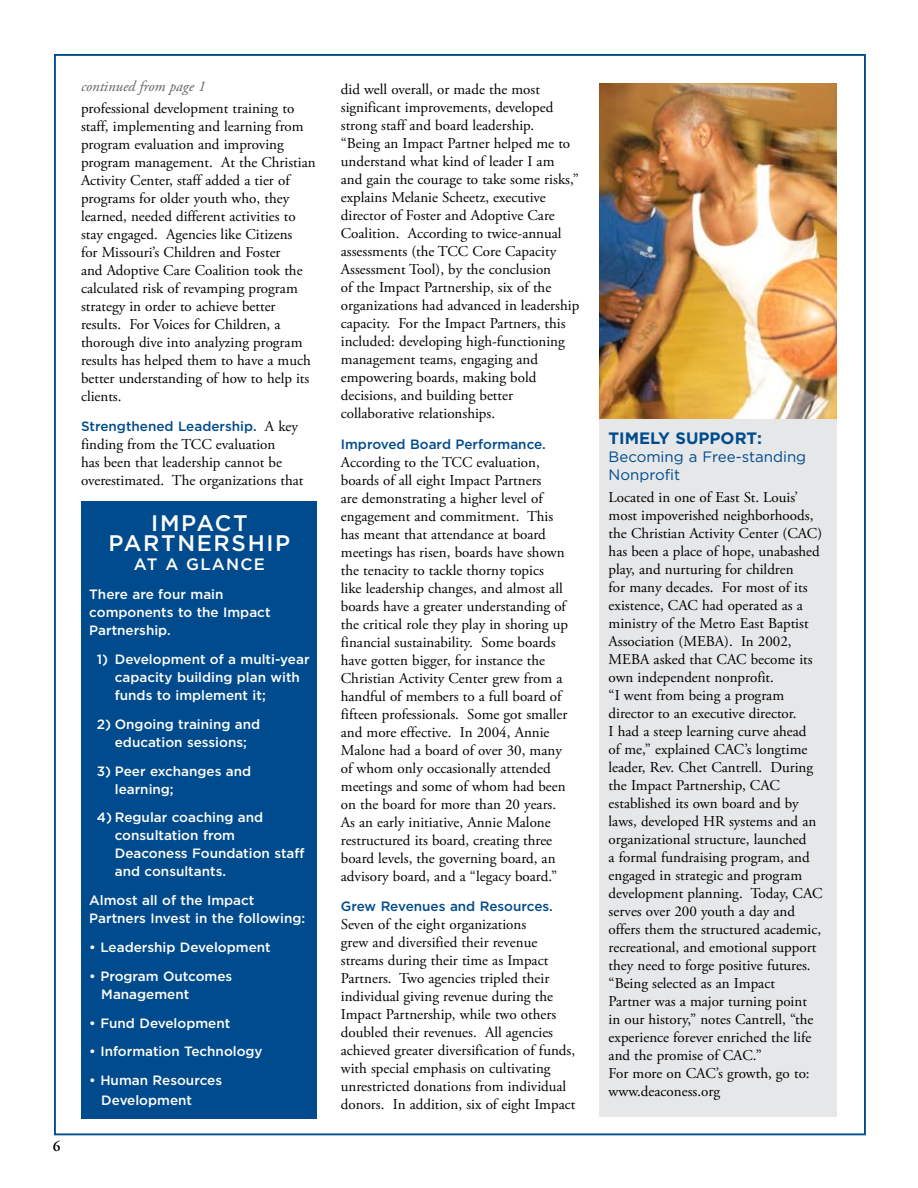
<style>
.page{position:relative;width:918px;height:1188px;background:#fff}
.page>*{position:absolute;margin:0;border:0;box-sizing:border-box;transform-origin:0 0}
.t1{font:500 22.5px/19.5px "Gotham";letter-spacing:.075em;color:#fff;text-align:center}
.t2{font:700 16.5px "Gotham";color:#004b8d}
.t3{font:500 16.5px "Gotham";letter-spacing:.075em;color:#fff}
.t4{font:15px/18px "Adobe Garamond Pro";color:#000}
.t5{font:15px/18px "Gotham";color:#004b8d}
.t6{font:italic 15px "Adobe Garamond Pro";color:#636466}
.t7{font:600 15px "Adobe Garamond Pro";color:#000}
.t8{font:500 13.5px/18px "Gotham";color:#fff}
.t9{font:500 13.5px "Gotham";color:#004b8d}
.s1{font-family:"Adobe Garamond Pro";font-weight:400;font-size:15px;color:#000}
</style>
<div class="page">
<div style="left:82px;top:501px;width:235px;height:618px;background:#004b8d"></div>
<div style="left:600px;top:418px;width:237px;height:699px;background:#e6e7e8"></div>
<img style="left:600px;top:83px;width:237px;height:336px">
<p class="t7" style="left:53px;top:1138px;width:9px">6</p>
<p class="t6" style="left:81px;top:78px;width:126px">continued from page 1</p>
<p class="t4" style="left:81px;top:99px;width:236px">professional development training to staff, implementing and learning from program evaluation and improving program management. At the Christian Activity Center, staff added a tier of programs for older youth who, they learned, needed different activities to stay engaged. Agencies like Citizens<br>for Missouri’s Children and Foster<br>and Adoptive Care Coalition took the calculated risk of revamping program strategy in order to achieve better results. For Voices for Children, a thorough dive into analyzing program results has helped them to have a much better understanding of how to help its clients.</p>
<p class="t9" style="left:81px;top:418px;width:219px">Strengthened Leadership. <span class="s1">A key</span></p>
<p class="t4" style="left:81px;top:436px;width:224px">finding from the TCC evaluation<br>has been that leadership cannot be overestimated. The organizations that</p>
<h1 class="t1" style="left:109px;top:513px;width:183px">IMPACT<br>PARTNERSHIP</h1>
<p class="t3" style="left:134px;top:555px;width:132px">AT A GLANCE</p>
<p class="t8" style="left:89px;top:585px;width:183px">There are four main components to the Impact<br>Partnership.</p>
<p class="t8" style="left:115px;top:650px;width:196px;text-indent:-18px">1) Development of a multi-year capacity building plan with funds to implement it;</p>
<p class="t8" style="left:97px;top:715px;width:165px;text-align:center">2) Ongoing training and education sessions;</p>
<p class="t8" style="left:115px;top:761px;width:138px;text-indent:-18px">3) Peer exchanges and learning;</p>
<p class="t8" style="left:115px;top:808px;width:191px;text-indent:-18px">4) Regular coaching and consultation from<br>Deaconess Foundation staff and consultants.</p>
<p class="t8" style="left:89px;top:891px;width:217px">Almost all of the Impact<br>Partners Invest in the following:</p>
<p class="t8" style="left:89px;top:938px;width:183px">• Leadership Development</p>
<p class="t8" style="left:101px;top:967px;width:133px;text-indent:-12px">• Program Outcomes<br>Management</p>
<p class="t8" style="left:89px;top:1013px;width:142px">• Fund Development</p>
<p class="t8" style="left:89px;top:1042px;width:175px">• Information Technology</p>
<p class="t8" style="left:101px;top:1070px;width:122px;line-height:19.5px;text-indent:-12px">• Human Resources<br>Development</p>
<p class="t4" style="left:341px;top:81px;width:240px">did well overall, or made the most significant improvements, developed strong staff and board leadership.<br>“Being an Impact Partner helped me to understand what kind of leader I am and gain the courage to take some risks,” explains Melanie Scheetz, executive director of Foster and Adoptive Care Coalition. According to twice-annual assessments (the TCC Core Capacity Assessment Tool), by the conclusion<br>of the Impact Partnership, six of the organizations had advanced in leadership capacity. For the Impact Partners, this included: developing high-functioning management teams, engaging and empowering boards, making bold decisions, and building better collaborative relationships.</p>
<p class="t9" style="left:341px;top:436px;width:206px">Improved Board Performance.</p>
<p class="t4" style="left:341px;top:453px;width:229px">According to the TCC evaluation, boards of all eight Impact Partners<br>are demonstrating a higher level of engagement and commitment. This has meant that attendance at board meetings has risen, boards have shown the tenacity to tackle thorny topics like leadership changes, and almost all boards have a greater understanding of the critical role they play in shoring up financial sustainability. Some boards have gotten bigger, for instance the Christian Activity Center grew from a handful of members to a full board of fifteen professionals. Some got smaller and more effective. In 2004, Annie Malone had a board of over 30, many of whom only occasionally attended meetings and some of whom had been on the board for more than 20 years.<br>As an early initiative, Annie Malone restructured its board, creating three board levels, the governing board, an advisory board, and a “legacy board.”</p>
<p class="t9" style="left:341px;top:898px;width:214px">Grew Revenues and Resources.</p>
<p class="t4" style="left:341px;top:916px;width:236px">Seven of the eight organizations<br>grew and diversified their revenue streams during their time as Impact Partners. Two agencies tripled their individual giving revenue during the Impact Partnership, while two others doubled their revenues. All agencies achieved greater diversification of funds, with special emphasis on cultivating unrestricted donations from individual donors. In addition, six of eight Impact</p>
<p class="t2" style="left:609px;top:429px;width:155px">TIMELY SUPPORT:</p>
<p class="t5" style="left:609px;top:448px;width:199px">Becoming a Free-standing<br>Nonprofit</p>
<p class="t4" style="left:609px;top:488px;width:216px">Located in one of East St. Louis’ most impoverished neighborhoods, the Christian Activity Center (CAC) has been a place of hope, unabashed play, and nurturing for children<br>for many decades. For most of its existence, CAC had operated as a ministry of the Metro East Baptist<br>Association (MEBA). In 2002,<br>MEBA asked that CAC become its own independent nonprofit.<br>“I went from being a program director to an executive director.<br>I had a steep learning curve ahead<br>of me,” explained CAC’s longtime leader, Rev. Chet Cantrell. During the Impact Partnership, CAC established its own board and by laws, developed HR systems and an organizational structure, launched<br>a formal fundraising program, and engaged in strategic and program development planning. Today, CAC serves over 200 youth a day and offers them the structured academic, recreational, and emotional support they need to forge positive futures. “Being selected as an Impact<br>Partner was a major turning point<br>in our history,” notes Cantrell, “the experience forever enriched the life and the promise of CAC.”<br>For more on CAC’s growth, go to: www.deaconess.org</p>
</div>
